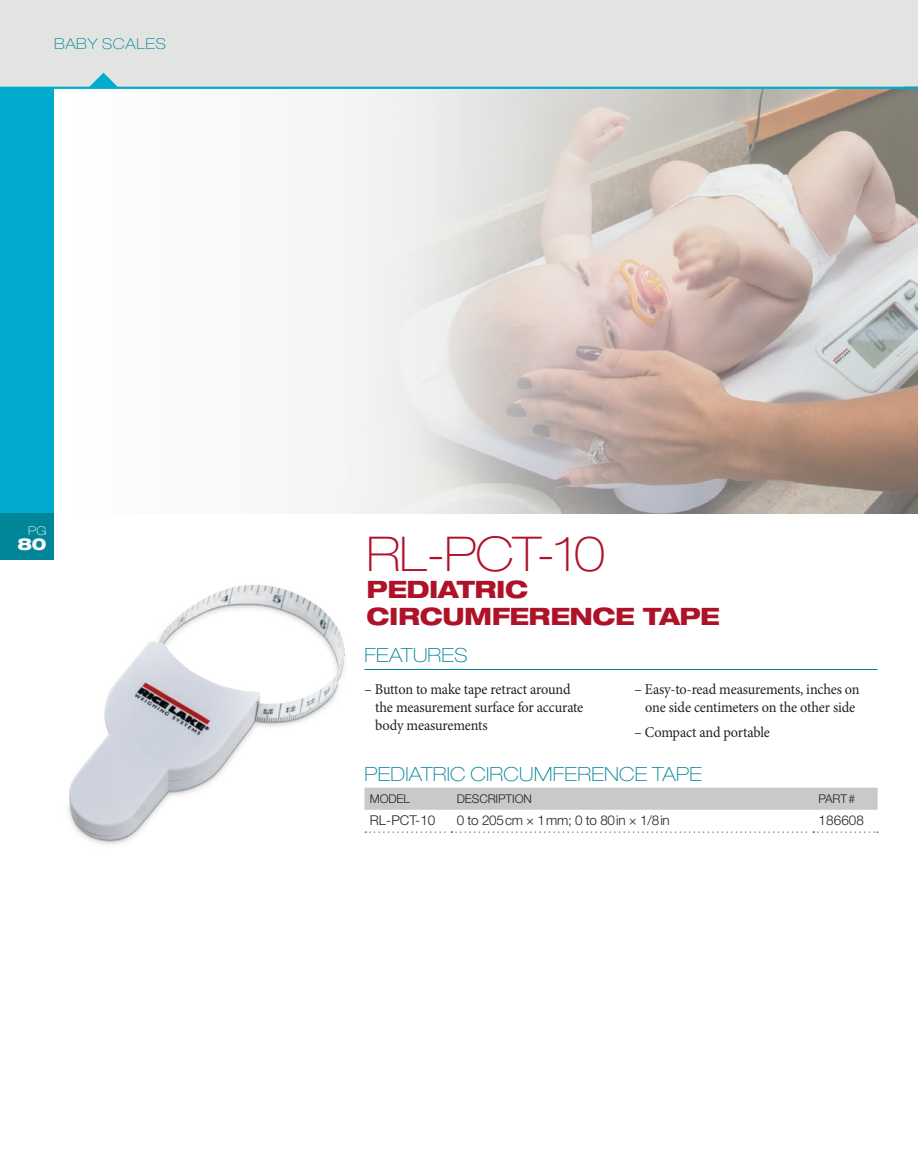
<style>
.page{position:relative;width:918px;height:1175px;background:#fff}
.page>*{position:absolute;margin:0;border:0;box-sizing:border-box;transform-origin:0 0}
.Model_Name{font:100 expanded 48px "Helvetica Neue LT Std";letter-spacing:-.02em;color:#ae1229}
.Model_Name-2{font:800 expanded 24px/27px "Helvetica Neue LT Std";letter-spacing:-.02em;color:#ae1229}
.SubHead_Blue{font:100 expanded 19.5px "Helvetica Neue LT Std";letter-spacing:.01em;color:#008599}
.SubHead_Blue_with_Rule{font:100 expanded 19.5px "Helvetica Neue LT Std";letter-spacing:.01em;color:#008599}
.t1{font:800 expanded 16.5px "Helvetica Neue LT Std";color:#fff}
.t2{font:15px/18px "Minion Pro";letter-spacing:-.01em;color:#231f20;scale:.95 1}
.Highlights_TopRight{font:100 expanded 15px "Helvetica Neue LT Std";letter-spacing:.04em;color:#008599}
.Info_-_Body_Copy{font:300 13.5px "Helvetica Neue LT Std";letter-spacing:-.02em;color:#231f20}
.Info_-_Body_Copy-2{font:300 13.5px "Helvetica Neue LT Std";letter-spacing:.005em;color:#231f20}
.Table_Head{font:300 12px "Helvetica Neue LT Std";letter-spacing:-.01em;color:#231f20}
.t3{font:100 expanded 12px "Helvetica Neue LT Std";color:#fff}
</style>
<div class="page">
<div style="left:0;top:0;width:918px;height:88px;background:#e2e4e2"></div>
<img style="left:330px;top:89px;width:588px;height:424px">
<img style="left:68px;top:584px;width:277px;height:261px">
<hr style="left:364px;top:669px;width:514px;height:1px;background:#008599">
<div style="left:364px;top:787px;width:514px;height:22px;background:#c8c9c9"></div>
<svg style="left:365px;top:831px;width:513px;height:2px"></svg>
<div style="left:0;top:88px;width:54px;height:425px;background:#00abcd"></div>
<div style="left:0;top:513px;width:54px;height:47px;background:#008599"></div>
<hr style="left:0;top:87px;width:918px;height:2px;background:#00abcd">
<svg style="left:88px;top:73px;width:31px;height:14px"></svg>
<p class="Highlights_TopRight" style="left:54px;top:35px;width:113px">BABY SCALES</p>
<p class="t3" style="left:28px;top:524px;width:20px">PG</p>
<p class="t1" style="left:17px;top:534px;width:30px">80</p>
<p class="Model_Name" style="left:367px;top:525px;width:240px">RL-PCT-10</p>
<p class="Model_Name-2" style="left:367px;top:575px;width:355px">PEDIATRIC<br>CIRCUMFERENCE TAPE</p>
<p class="SubHead_Blue_with_Rule" style="left:364px;top:644px;width:104px">FEATURES</p>
<p class="t2" style="left:375px;top:680px;width:221px;text-indent:-11px">– Button to make tape retract around the measurement surface for accurate body measurements</p>
<p class="t2" style="left:634px;top:680px;width:238px;text-align:center">– Easy-to-read measurements, inches on one side centimeters on the other side</p>
<p class="t2" style="left:634px;top:723px;width:144px">– Compact and portable</p>
<p class="SubHead_Blue" style="left:364px;top:762px;width:339px">PEDIATRIC CIRCUMFERENCE TAPE</p>
<p class="Table_Head" style="left:370px;top:791px;width:42px">MODEL</p>
<p class="Table_Head" style="left:457px;top:791px;width:77px">DESCRIPTION</p>
<p class="Table_Head" style="left:819px;top:791px;width:38px">PART#</p>
<p class="Info_-_Body_Copy-2" style="left:370px;top:812px;width:67px">RL-PCT-10</p>
<p class="Info_-_Body_Copy" style="left:457px;top:812px;width:215px">0 to 205cm × 1mm; 0 to 80in × 1/8in</p>
<p class="Info_-_Body_Copy-2" style="left:819px;top:812px;width:47px">186608</p>
</div>
